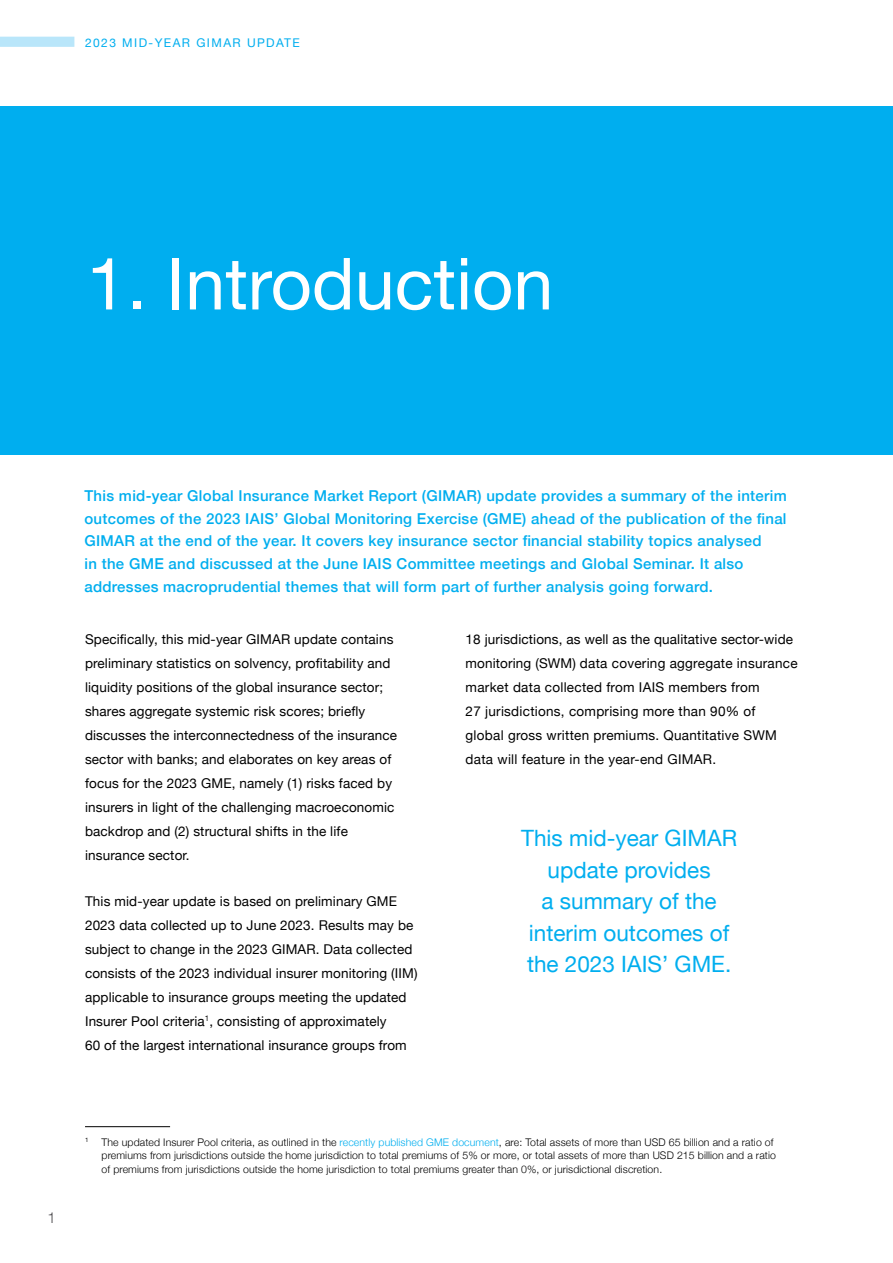
<style>
.page{position:relative;width:893px;height:1263px;background:#fff}
.page>*{position:absolute;margin:0;border:0;box-sizing:border-box;transform-origin:0 0}
.t1{font:72px "Helvetica Neue";color:#fff}
.t2{font:22.5px/31.5px "Helvetica Neue";color:#00aeef;text-align:center}
.t3{font:500 15px/22.5px "Helvetica Neue";letter-spacing:.02em;color:#00aeef}
.t4{font:300 15px "Helvetica Neue";color:#4f4e51}
.t5{font:13.5px/24px "Helvetica Neue";letter-spacing:.01em;color:#000}
.t6{font:12px "Helvetica Neue";letter-spacing:.12em;color:#00aeef}
.t7{font:300 10.5px/13.5px "Helvetica Neue";letter-spacing:.01em;color:#000}
.s1{color:#00aeef}
</style>
<div class="page">
<div style="left:0;top:37px;width:74px;height:10px;background:#b9e6fa"></div>
<div style="left:0;top:106px;width:893px;height:349px;background:#00aeef"></div>
<hr style="left:85px;top:1126px;width:85px;height:1px;background:#000">
<p class="t6" style="left:85px;top:34px;width:216px">2023 MID-YEAR GIMAR UPDATE</p>
<h1 class="t1" style="left:87px;top:232px;width:468px">1. Introduction</h1>
<p class="t3" style="left:84px;top:484px;width:704px">This mid-year Global Insurance Market Report (GIMAR) update provides a summary of the interim outcomes of the 2023 IAIS’ Global Monitoring Exercise (GME) ahead of the publication of the final GIMAR at the end of the year. It covers key insurance sector financial stability topics analysed<br>in the GME and discussed at the June IAIS Committee meetings and Global Seminar. It also addresses macroprudential themes that will form part of further analysis going forward.</p>
<p class="t5" style="left:85px;top:628px;width:314px">Specifically, this mid-year GIMAR update contains preliminary statistics on solvency, profitability and liquidity positions of the global insurance sector; shares aggregate systemic risk scores; briefly discusses the interconnectedness of the insurance sector with banks; and elaborates on key areas of focus for the 2023 GME, namely (1) risks faced by insurers in light of the challenging macroeconomic backdrop and (2) structural shifts in the life insurance sector.</p>
<p class="t5" style="left:85px;top:890px;width:334px">This mid-year update is based on preliminary GME 2023 data collected up to June 2023. Results may be subject to change in the 2023 GIMAR. Data collected consists of the 2023 individual insurer monitoring (IIM) applicable to insurance groups meeting the updated Insurer Pool criteria<sup>1</sup>, consisting of approximately<br>60 of the largest international insurance groups from</p>
<p class="t5" style="left:466px;top:628px;width:333px">18 jurisdictions, as well as the qualitative sector-wide monitoring (SWM) data covering aggregate insurance market data collected from IAIS members from<br>27 jurisdictions, comprising more than 90% of<br>global gross written premiums. Quantitative SWM data will feature in the year-end GIMAR.</p>
<h2 class="t2" style="left:521px;top:824px;width:217px">This mid-year GIMAR update provides<br>a summary of the interim outcomes of the 2023 IAIS’ GME.</h2>
<p class="t4" style="left:47px;top:1206px;width:10px">1</p>
<p class="t7" style="left:102px;top:1134px;width:676px;text-indent:-16px"><sup>1</sup> The updated Insurer Pool criteria, as outlined in the <span class="s1">recently published GME document</span>, are: Total assets of more than USD 65 billion and a ratio of premiums from jurisdictions outside the home jurisdiction to total premiums of 5% or more, or total assets of more than USD 215 billion and a ratio of premiums from jurisdictions outside the home jurisdiction to total premiums greater than 0%, or jurisdictional discretion.</p>
</div>
